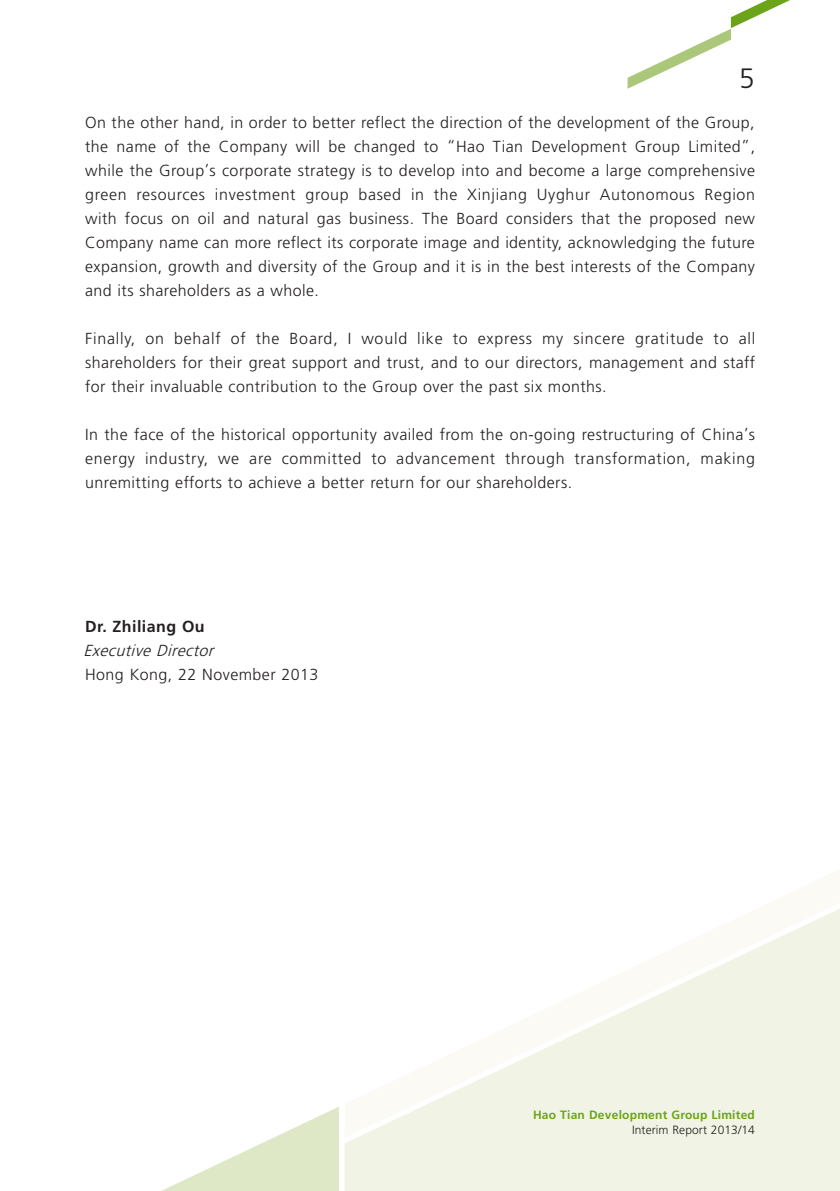
<style>
.page{position:relative;width:840px;height:1191px;background:#fff}
.page>*{position:absolute;margin:0;border:0;box-sizing:border-box;transform-origin:0 0}
.t1{font:300 28px "Frutiger LT Std";color:#231f20}
.Body_Text{font:300 16px/24px "Frutiger LT Std";letter-spacing:.03em;color:#231f20;text-align:justify}
.Body_Text-2{font:italic 300 16px "Frutiger LT Std";color:#231f20}
.Body_Text-3{font:700 16px "Frutiger LT Std";letter-spacing:.03em;color:#231f20}
.t2{font:700 12px "Frutiger LT Std";letter-spacing:.02em;color:#6ca419}
.t3{font:300 12px "Frutiger LT Std";letter-spacing:.01em;color:#231f20}
</style>
<div class="page">
<div style="left:344px;top:1137px;width:495px;height:54px;background:#f1f4e4"></div>
<svg style="left:345px;top:870px;width:494px;height:267px"></svg>
<svg style="left:161px;top:1107px;width:178px;height:84px"></svg>
<svg style="left:627px;top:0;width:163px;height:89px"></svg>
<h1 class="t1" style="left:738px;top:63px;width:17px">5</h1>
<p class="Body_Text" style="left:85px;top:110px;width:671px">On the other hand, in order to better reflect the direction of the development of the Group, the name of the Company will be changed to “Hao Tian Development Group Limited”, while the Group’s corporate strategy is to develop into and become a large comprehensive green resources investment group based in the Xinjiang Uyghur Autonomous Region with focus on oil and natural gas business. The Board considers that the proposed new Company name can more reflect its corporate image and identity, acknowledging the future expansion, growth and diversity of the Group and it is in the best interests of the Company and its shareholders as a whole.</p>
<p class="Body_Text" style="left:85px;top:326px;width:671px">Finally, on behalf of the Board, I would like to express my sincere gratitude to all shareholders for their great support and trust, and to our directors, management and staff for their invaluable contribution to the Group over the past six months.</p>
<p class="Body_Text" style="left:85px;top:422px;width:671px">In the face of the historical opportunity availed from the on-going restructuring of China’s energy industry, we are committed to advancement through transformation, making unremitting efforts to achieve a better return for our shareholders.</p>
<p class="Body_Text-3" style="left:85px;top:617px;width:121px">Dr. Zhiliang Ou</p>
<p class="Body_Text-2" style="left:83px;top:641px;width:136px">Executive Director</p>
<p class="Body_Text" style="left:85px;top:662px;width:235px">Hong Kong, 22 November 2013</p>
<p class="t2" style="left:532px;top:1108px;width:223px">Hao Tian Development Group Limited</p>
<p class="t3" style="left:631px;top:1123px;width:124px">Interim Report 2013/14</p>
</div>
